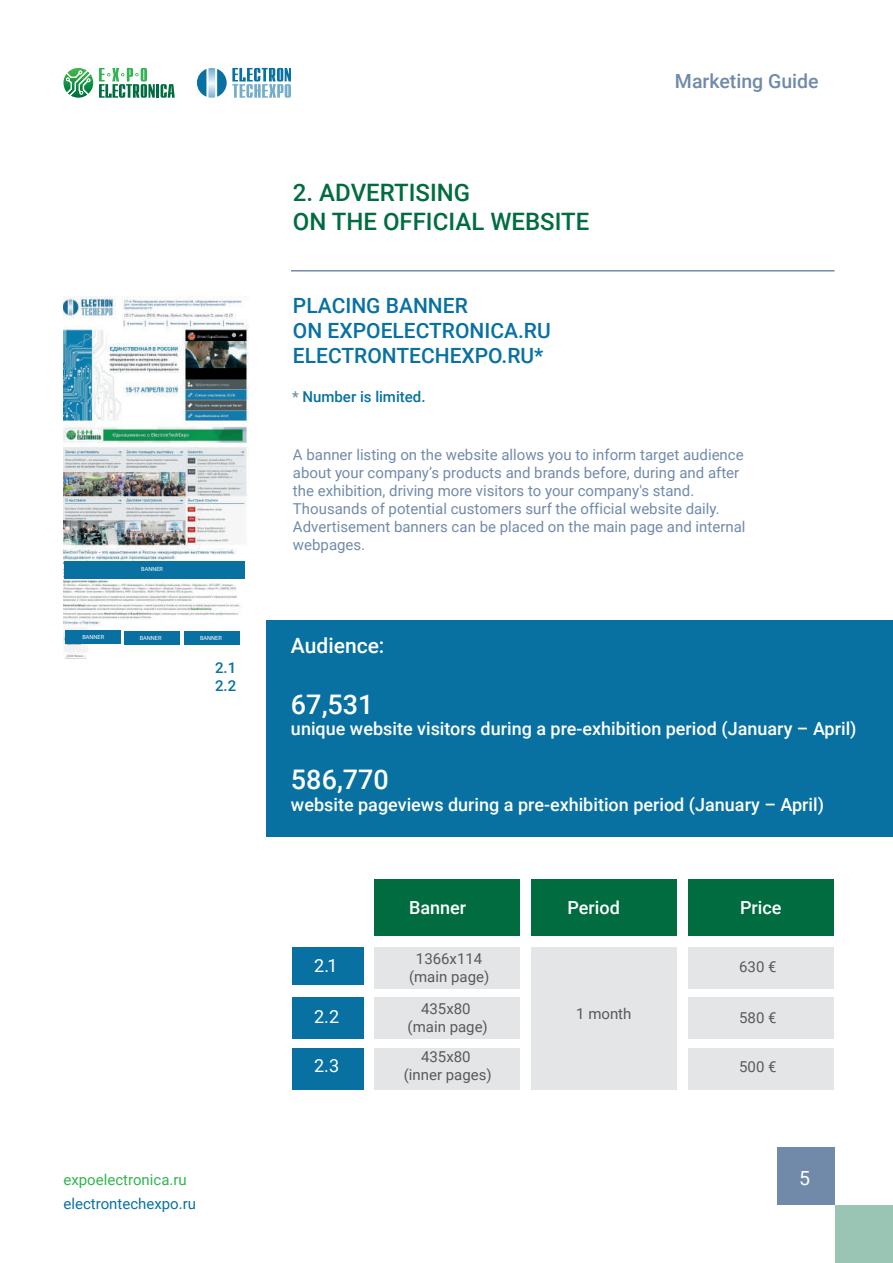
<style>
.page{position:relative;width:893px;height:1263px;background:#fff}
.page>*{position:absolute;margin:0;border:0;box-sizing:border-box;transform-origin:0 0}
.t1{font:500 27px "Roboto";color:#fff}
.t2{font:500 24px/28.8px "Roboto";color:#006c40}
.t3{font:500 21px/25.2px "Roboto";color:#0871a1}
.t4{font:500 21px "Roboto";color:#fff}
.t5{font:500 19.5px "Roboto";color:#718aaa}
.t6{font:19.5px "Roboto";color:#fff}
.t7{font:500 18px "Roboto";color:#fff}
.t8{font:18px "Roboto";color:#fff}
.t9{font:15px/18px "Roboto";color:#718aaa}
.t10{font:15px/18px "Roboto";color:#58595b;text-align:center}
.t11{font:500 15px/18px "Roboto";color:#0871a1}
.t12{font:15px "Roboto";color:#0871a1}
.t13{font:15px "Roboto";color:#31b451}
.t14{font:5.7px "Roboto";color:#fff}
.s1{color:#718aaa}
</style>
<div class="page">
<hr style="left:156px;top:84px;width:3px;height:14px;background:#006c40">
<svg style="left:161px;top:84px;width:14px;height:14px"></svg>
<svg style="left:99px;top:68px;width:56px;height:30px"></svg>
<svg style="left:63px;top:68px;width:30px;height:30px"></svg>
<svg style="left:197px;top:68px;width:94px;height:30px"></svg>
<div style="left:835px;top:1205px;width:58px;height:58px;background:#9ac4b3"></div>
<div style="left:777px;top:1147px;width:58px;height:58px;background:#718aaa"></div>
<hr style="left:291px;top:270px;width:543px;height:1px;background:#718aaa">
<div style="left:266px;top:620px;width:627px;height:216px;background:#0871a1"></div>
<div style="left:292px;top:947px;width:72px;height:38px;background:#0871a1"></div>
<div style="left:292px;top:997px;width:72px;height:42px;background:#0871a1"></div>
<div style="left:292px;top:1048px;width:72px;height:41px;background:#0871a1"></div>
<div style="left:374px;top:947px;width:146px;height:41px;background:#e4e5e6"></div>
<div style="left:531px;top:947px;width:146px;height:142px;background:#e4e5e6"></div>
<div style="left:688px;top:947px;width:146px;height:41px;background:#e4e5e6"></div>
<div style="left:374px;top:879px;width:146px;height:56px;background:#006c40"></div>
<div style="left:531px;top:879px;width:146px;height:56px;background:#006c40"></div>
<div style="left:688px;top:879px;width:146px;height:56px;background:#006c40"></div>
<div style="left:374px;top:997px;width:146px;height:42px;background:#e4e5e6"></div>
<div style="left:688px;top:997px;width:146px;height:42px;background:#e4e5e6"></div>
<div style="left:374px;top:1048px;width:146px;height:41px;background:#e4e5e6"></div>
<div style="left:688px;top:1048px;width:146px;height:41px;background:#e4e5e6"></div>
<img style="left:63px;top:296px;width:186px;height:362px">
<div style="left:64px;top:561px;width:181px;height:17px;background:#0871a1"></div>
<div style="left:124px;top:631px;width:56px;height:13px;background:#0871a1"></div>
<div style="left:184px;top:631px;width:56px;height:13px;background:#0871a1"></div>
<div style="left:65px;top:631px;width:56px;height:13px;background:#0871a1"></div>
<p class="t14" style="left:141px;top:565px;width:23px">BANNER</p>
<p class="t14" style="left:82px;top:633px;width:23px">BANNER</p>
<p class="t14" style="left:140px;top:633px;width:23px">BANNER</p>
<p class="t14" style="left:200px;top:633px;width:23px">BANNER</p>
<p class="t11" style="left:215px;top:658px;width:23px">2.1<br>2.2</p>
<p class="t13" style="left:63px;top:1169px;width:125px">expoelectronica.ru</p>
<p class="t12" style="left:63px;top:1193px;width:134px">electrontechexpo.ru</p>
<h2 class="t2" style="left:293px;top:177px;width:298px">2. ADVERTISING<br>ON THE OFFICIAL WEBSITE</h2>
<h3 class="t3" style="left:293px;top:292px;width:259px">PLACING BANNER<br>ON EXPOELECTRONICA.RU<br>ELECTRONTECHEXPO.RU*</h3>
<p class="t11" style="left:292px;top:387px;width:135px"><span class="s1">*</span> Number is limited.</p>
<h3 class="t5" style="left:675px;top:67px;width:145px">Marketing Guide</h3>
<p class="t9" style="left:293px;top:445px;width:454px">A banner listing on the website allows you to inform target audience about your company’s products and brands before, during and after the exhibition, driving more visitors to your company's stand.<br>Thousands of potential customers surf the official website daily.<br>Advertisement banners can be placed on the main page and internal webpages.</p>
<h3 class="t4" style="left:291px;top:630px;width:95px">Audience:</h3>
<h1 class="t1" style="left:291px;top:685px;width:84px">67,531</h1>
<p class="t7" style="left:291px;top:716px;width:567px">unique website visitors during a pre-exhibition period (January – April)</p>
<h1 class="t1" style="left:291px;top:761px;width:99px">586,770</h1>
<p class="t7" style="left:291px;top:792px;width:535px">website pageviews during a pre-exhibition period (January – April)</p>
<p class="t8" style="left:314px;top:953px;width:25px">2.1</p>
<p class="t8" style="left:314px;top:1004px;width:26px">2.2</p>
<p class="t8" style="left:314px;top:1053px;width:26px">2.3</p>
<p class="t7" style="left:409px;top:895px;width:59px">Banner</p>
<p class="t7" style="left:568px;top:895px;width:54px">Period</p>
<p class="t7" style="left:740px;top:895px;width:43px">Price</p>
<p class="t10" style="left:409px;top:949px;width:82px">1366x114 (main page)</p>
<p class="t10" style="left:408px;top:999px;width:82px">435х80 (main page)</p>
<p class="t10" style="left:404px;top:1047px;width:89px">435х80 (inner pages)</p>
<p class="t10" style="left:576px;top:1004px;width:57px">1 month</p>
<p class="t10" style="left:739px;top:957px;width:39px">630 €</p>
<p class="t10" style="left:739px;top:1008px;width:39px">580 €</p>
<p class="t10" style="left:739px;top:1057px;width:39px">500 €</p>
<h3 class="t6" style="left:799px;top:1165px;width:12px">5</h3>
</div>
